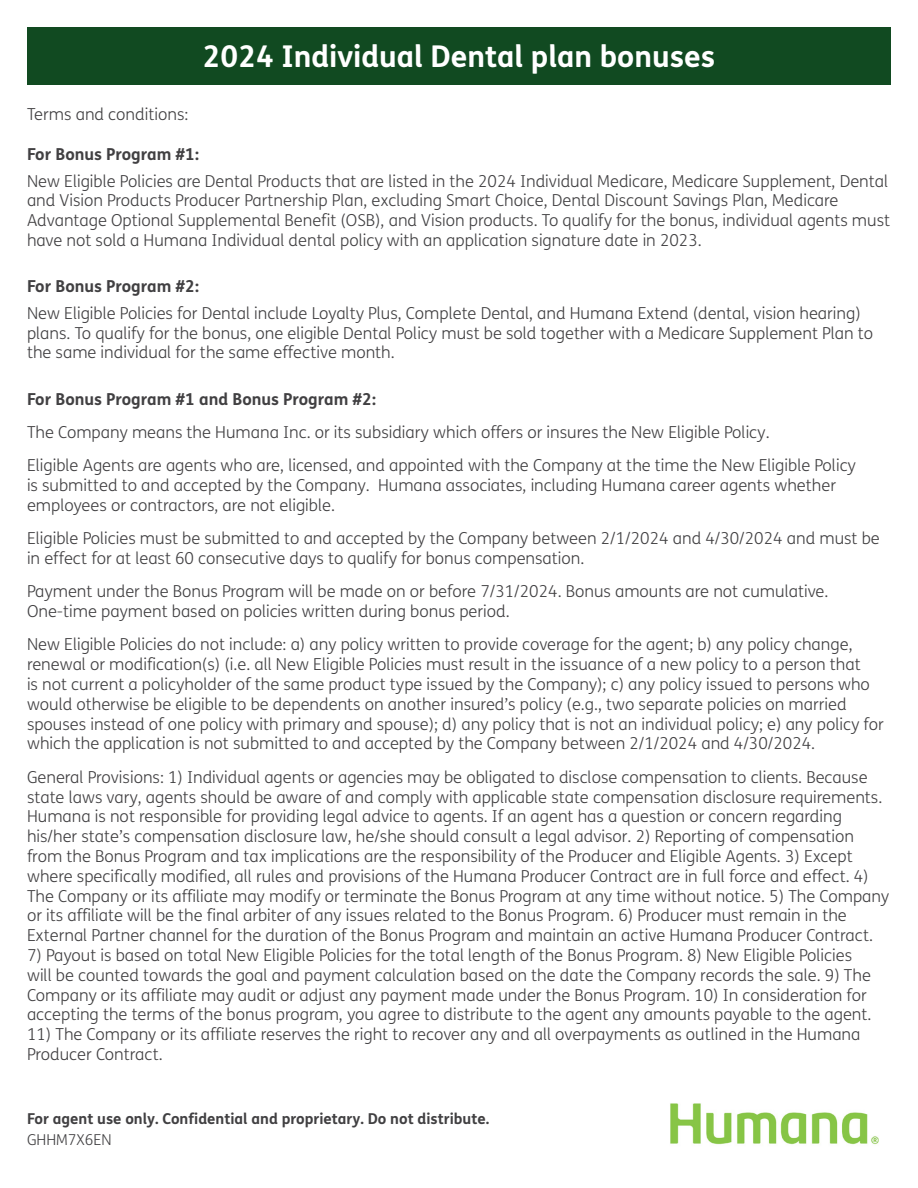
<style>
.page{position:relative;width:918px;height:1188px;background:#fff}
.page>*{position:absolute;margin:0;border:0;box-sizing:border-box;transform-origin:0 0}
.t1{font:700 30px "FS Humana";color:#fff}
.t2{font:300 16.5px/19.8px "FS Humana";color:#414042}
.t3{font:700 16.5px "FS Humana";color:#414042}
.t4{font:700 15px "FS Humana";color:#414042}
.t5{font:300 15px "FS Humana";color:#414042}
</style>
<div class="page">
<div style="left:27px;top:27px;width:864px;height:58px;background:#114a21"></div>
<img style="left:670px;top:1103px;width:209px;height:42px">
<h1 class="t1" style="left:203px;top:33px;width:514px">2024 Individual Dental plan bonuses</h1>
<p class="t2" style="left:27px;top:104px;width:163px">Terms and conditions:</p>
<p class="t3" style="left:27px;top:141px;width:173px">For Bonus Program #1:</p>
<p class="t2" style="left:27px;top:170px;width:865px">New Eligible Policies are Dental Products that are listed in the 2024 Individual Medicare, Medicare Supplement, Dental and Vision Products Producer Partnership Plan, excluding Smart Choice, Dental Discount Savings Plan, Medicare Advantage Optional Supplemental Benefit (OSB), and Vision products. To qualify for the bonus, individual agents must have not sold a Humana Individual dental policy with an application signature date in 2023.</p>
<p class="t3" style="left:27px;top:274px;width:173px">For Bonus Program #2:</p>
<p class="t2" style="left:27px;top:303px;width:848px">New Eligible Policies for Dental include Loyalty Plus, Complete Dental, and Humana Extend (dental, vision hearing) plans. To qualify for the bonus, one eligible Dental Policy must be sold together with a Medicare Supplement Plan to the same individual for the same effective month.</p>
<p class="t3" style="left:27px;top:386px;width:350px">For Bonus Program #1 and Bonus Program #2:</p>
<p class="t2" style="left:27px;top:415px;width:831px;line-height:33.3px">The Company means the Humana Inc. or its subsidiary which offers or insures the New Eligible Policy.<br>Eligible Agents are agents who are, licensed, and appointed with the Company at the time the New Eligible Policy</p>
<p class="t2" style="left:27px;top:475px;width:811px">is submitted to and accepted by the Company. Humana associates, including Humana career agents whether employees or contractors, are not eligible.</p>
<p class="t2" style="left:27px;top:528px;width:854px">Eligible Policies must be submitted to and accepted by the Company between 2/1/2024 and 4/30/2024 and must be in effect for at least 60 consecutive days to qualify for bonus compensation.</p>
<p class="t2" style="left:27px;top:581px;width:803px">Payment under the Bonus Program will be made on or before 7/31/2024. Bonus amounts are not cumulative.<br>One-time payment based on policies written during bonus period.</p>
<p class="t2" style="left:27px;top:634px;width:858px">New Eligible Policies do not include: a) any policy written to provide coverage for the agent; b) any policy change, renewal or modification(s) (i.e. all New Eligible Policies must result in the issuance of a new policy to a person that<br>is not current a policyholder of the same product type issued by the Company); c) any policy issued to persons who would otherwise be eligible to be dependents on another insured’s policy (e.g., two separate policies on married spouses instead of one policy with primary and spouse); d) any policy that is not an individual policy; e) any policy for which the application is not submitted to and accepted by the Company between 2/1/2024 and 4/30/2024.</p>
<p class="t2" style="left:27px;top:767px;width:864px">General Provisions: 1) Individual agents or agencies may be obligated to disclose compensation to clients. Because state laws vary, agents should be aware of and comply with applicable state compensation disclosure requirements.<br>Humana is not responsible for providing legal advice to agents. If an agent has a question or concern regarding his/her state’s compensation disclosure law, he/she should consult a legal advisor. 2) Reporting of compensation from the Bonus Program and tax implications are the responsibility of the Producer and Eligible Agents. 3) Except where specifically modified, all rules and provisions of the Humana Producer Contract are in full force and effect. 4)<br>The Company or its affiliate may modify or terminate the Bonus Program at any time without notice. 5) The Company or its affiliate will be the final arbiter of any issues related to the Bonus Program. 6) Producer must remain in the External Partner channel for the duration of the Bonus Program and maintain an active Humana Producer Contract.</p>
<p class="t2" style="left:27px;top:945px;width:846px">7) Payout is based on total New Eligible Policies for the total length of the Bonus Program. 8) New Eligible Policies will be counted towards the goal and payment calculation based on the date the Company records the sale. 9) The Company or its affiliate may audit or adjust any payment made under the Bonus Program. 10) In consideration for accepting the terms of the bonus program, you agree to distribute to the agent any amounts payable to the agent.</p>
<p class="t2" style="left:27px;top:1024px;width:835px">11) The Company or its affiliate reserves the right to recover any and all overpayments as outlined in the Humana<br>Producer Contract.</p>
<p class="t4" style="left:27px;top:1107px;width:464px">For agent use only. Confidential and proprietary. Do not distribute.</p>
<p class="t5" style="left:27px;top:1129px;width:86px">GHHM7X6EN</p>
</div>
